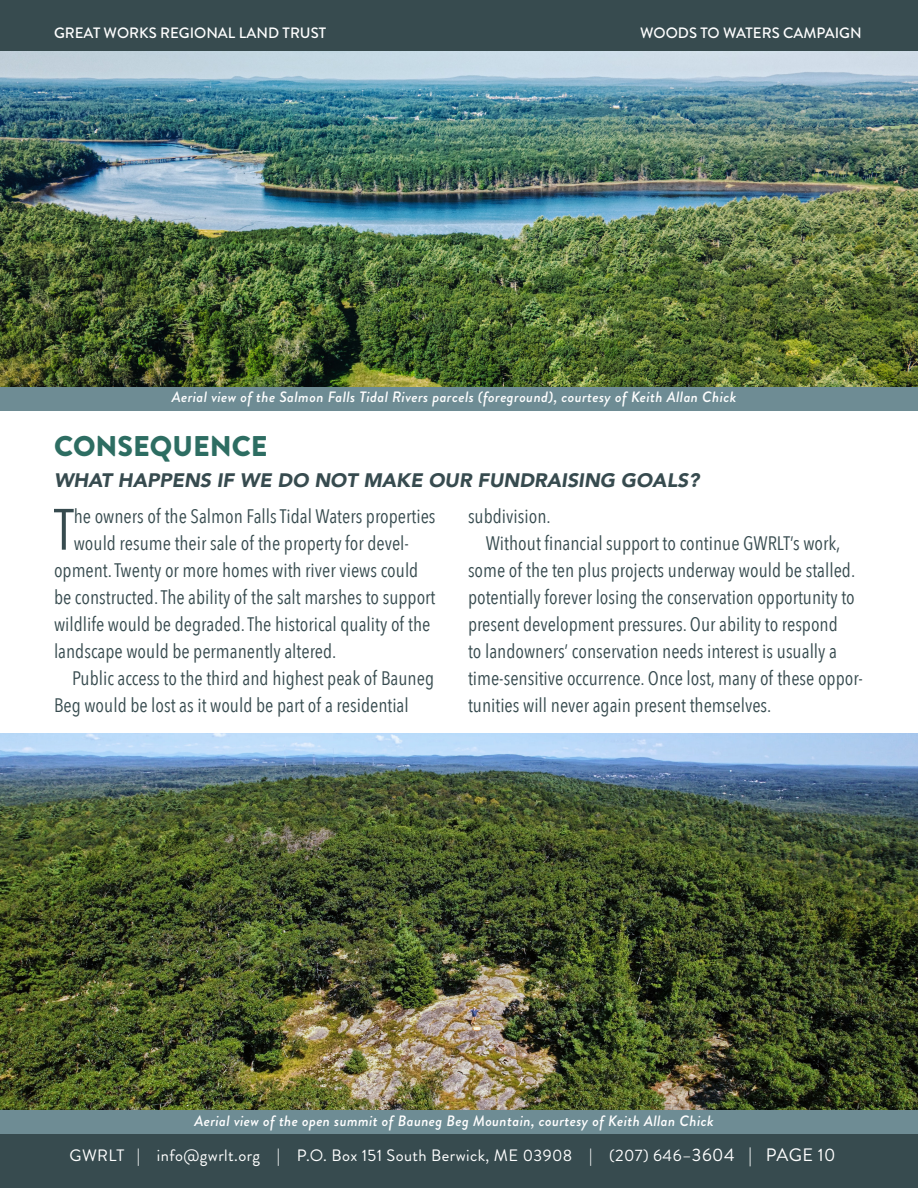
<style>
.page{position:relative;width:918px;height:1188px;background:#fff}
.page>*{position:absolute;margin:0;border:0;box-sizing:border-box;transform-origin:0 0}
.t1{font:57.6px "Avenir Next Condensed";color:#374b4f}
.t2{font:900 28.5px "Brandon Grotesque";color:#2d6d62}
.t3{font:19.5px/27px "Avenir Next Condensed";color:#374b4f}
.t4{font:italic 900 19.5px "Avenir";color:#374b4f}
.t5{font:16.5px "Brandon Grotesque";letter-spacing:.025em;color:#fff}
.t6{font:italic 500 15px "Brandon Grotesque";letter-spacing:.025em;color:#fff}
.t7{font:500 15px "Brandon Grotesque";color:#fff}
.s1{font-size:18px}
</style>
<div class="page">
<div style="left:0;top:1134px;width:918px;height:54px;background:#374b4f"></div>
<div style="left:0;top:0;width:918px;height:54px;background:#374b4f"></div>
<img style="left:0;top:51px;width:918px;height:336px">
<img style="left:0;top:733px;width:918px;height:378px">
<div style="left:0;top:387px;width:918px;height:24px;background:#6e8c94"></div>
<div style="left:0;top:1111px;width:918px;height:23px;background:#6e8c94"></div>
<p class="t7" style="left:54px;top:22px;width:274px">GREAT WORKS REGIONAL LAND TRUST</p>
<p class="t7" style="left:640px;top:22px;width:223px">WOODS TO WATERS CAMPAIGN</p>
<p class="t6" style="left:172px;top:387px;width:566px">Aerial view of the Salmon Falls Tidal Rivers parcels (foreground), courtesy of Keith Allan Chick</p>
<p class="t2" style="left:54px;top:426px;width:215px">CONSEQUENCE</p>
<p class="t4" style="left:54px;top:464px;width:647px">WHAT HAPPENS IF WE DO NOT MAKE OUR FUNDRAISING GOALS?</p>
<p class="t1" style="left:54px;top:480px;width:21px">T</p>
<p class="t3" style="left:74px;top:501px;width:363px">he owners of the Salmon Falls Tidal Waters properties</p>
<p class="t3" style="left:74px;top:528px;width:337px">would resume their sale of the property for devel-</p>
<p class="t3" style="left:54px;top:555px;width:366px">opment. Twenty or more homes with river views could</p>
<p class="t3" style="left:54px;top:582px;width:383px">be constructed. The ability of the salt marshes to support</p>
<p class="t3" style="left:54px;top:609px;width:378px">wildlife would be degraded. The historical quality of the</p>
<p class="t3" style="left:54px;top:636px;width:284px">landscape would be permanently altered.</p>
<p class="t3" style="left:54px;top:663px;width:382px;text-indent:18px">Public access to the third and highest peak of Bauneg<br>Beg would be lost as it would be part of a residential</p>
<p class="t3" style="left:468px;top:501px;width:84px">subdivision.</p>
<p class="t3" style="left:468px;top:528px;width:396px;text-indent:18px">Without financial support to continue GWRLT’s work, some of the ten plus projects underway would be stalled. potentially forever losing the conservation opportunity to present development pressures. Our ability to respond<br>to landowners’ conservation needs interest is usually a time-sensitive occurrence. Once lost, many of these oppor&shy;tunities will never again present themselves.</p>
<p class="t6" style="left:195px;top:1110px;width:521px">Aerial view of the open summit of Bauneg Beg Mountain, courtesy of Keith Allan Chick</p>
<p class="t5" style="left:70px;top:1144px;width:768px">GWRLT | info@gwrlt.org | P.O. Box 151 South Berwick, ME 03908 | (207) 646–<span class="s1">3604 | PAGE 10</span></p>
</div>
